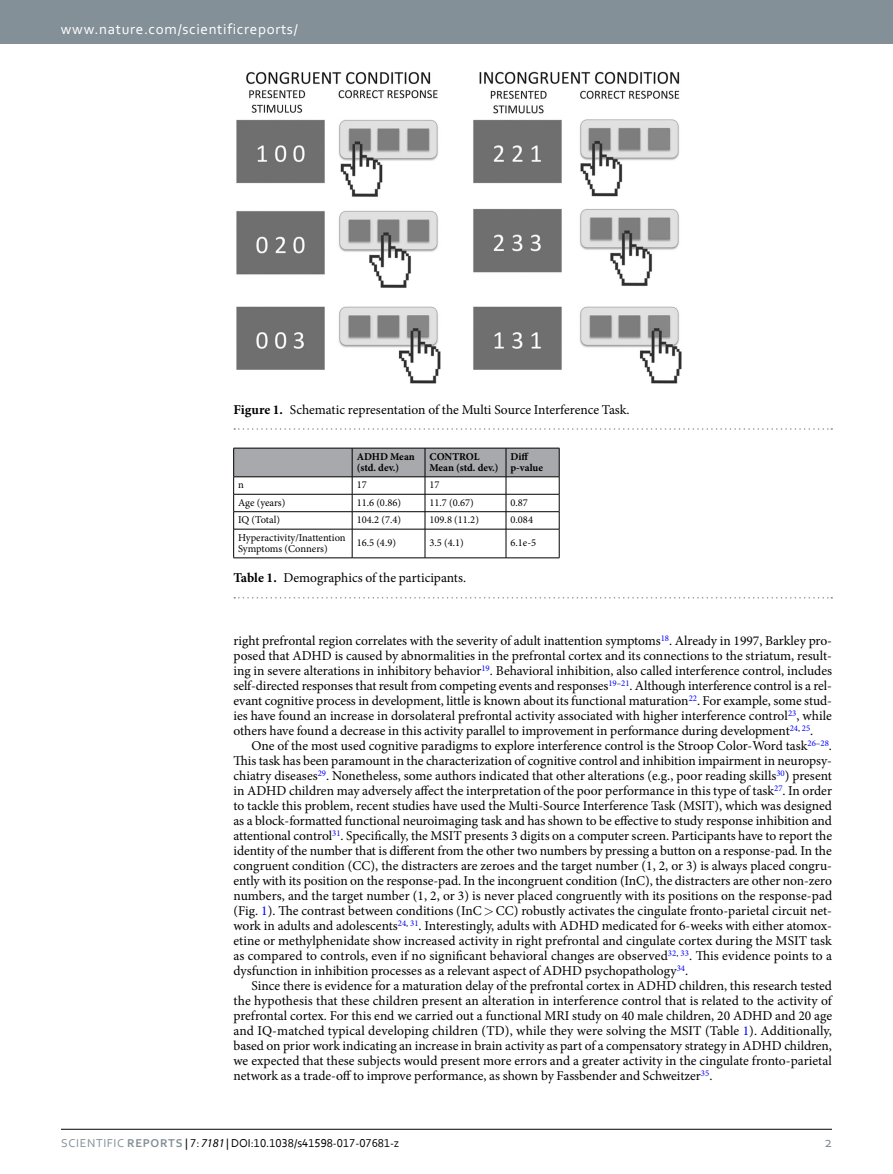
<style>
.page{position:relative;width:893px;height:1174px;background:#fff}
.page>*{position:absolute;margin:0;border:0;box-sizing:border-box;transform-origin:0 0}
.t1{font:15px "Corbel 2";letter-spacing:.045em;color:#fff}
.t2{font:15px "Corbel 2";color:#839097}
.t3{font:13.5px/15px "Minion Pro";letter-spacing:-.005em;color:#000;text-align:justify}
.t4{font:12px "Corbel";color:#000}
.t5{font:10.5px/11.2px "Minion Pro";color:#000}
.t6{font:700 10.5px/11.2px "Minion Pro";color:#000}
.s1{font-weight:700}
.s2{color:#00f}
.s3{font-family:"Corbel 2";color:#839097}
.s4{font-family:"Corbel Bold 2";color:#839097}
.s5{font-family:"Myriad Pro";font-style:italic}
</style>
<div class="page">
<div style="left:0;top:0;width:893px;height:43px;background:#839097"></div>
<hr style="left:61px;top:1129px;width:771px;height:1px;background:#000">
<img style="left:236px;top:71px;width:446px;height:313px">
<svg style="left:234px;top:428px;width:598px;height:2px"></svg>
<svg style="left:234px;top:597px;width:598px;height:1px"></svg>
<hr style="left:233px;top:557px;width:119px;height:1px;background:#000">
<hr style="left:352px;top:557px;width:73px;height:1px;background:#000">
<hr style="left:425px;top:557px;width:81px;height:1px;background:#000">
<svg style="left:233px;top:448px;width:327px;height:109px"></svg>
<hr style="left:506px;top:557px;width:53px;height:1px;background:#000">
<p class="t1" style="left:61px;top:19px;width:238px">www.nature.com/scientificreports/</p>
<p class="t3" style="left:233px;top:402px;width:398px"><span class="s1">Figure 1.</span> Schematic representation of the Multi Source Interference Task.</p>
<p class="t6" style="left:357px;top:450px;width:60px">ADHD Mean (std. dev.)</p>
<p class="t6" style="left:429px;top:450px;width:71px">CONTROL<br>Mean (std. dev.)</p>
<p class="t6" style="left:510px;top:450px;width:34px">Diff p-value</p>
<p class="t5" style="left:238px;top:479px;width:7px">n</p>
<p class="t5" style="left:357px;top:479px;width:12px">17</p>
<p class="t5" style="left:429px;top:479px;width:12px">17</p>
<p class="t5" style="left:238px;top:497px;width:49px">Age (years)</p>
<p class="t5" style="left:357px;top:497px;width:46px">11.6 (0.86)</p>
<p class="t5" style="left:429px;top:497px;width:46px">11.7 (0.67)</p>
<p class="t5" style="left:510px;top:497px;width:19px">0.87</p>
<p class="t5" style="left:238px;top:514px;width:43px">IQ (Total)</p>
<p class="t5" style="left:357px;top:514px;width:46px">104.2 (7.4)</p>
<p class="t5" style="left:429px;top:514px;width:51px">109.8 (11.2)</p>
<p class="t5" style="left:510px;top:514px;width:24px">0.084</p>
<p class="t5" style="left:238px;top:531px;width:109px">Hyperactivity/Inattention<br>Symptoms (Conners)</p>
<p class="t5" style="left:357px;top:537px;width:41px">16.5 (4.9)</p>
<p class="t5" style="left:429px;top:537px;width:36px">3.5 (4.1)</p>
<p class="t5" style="left:510px;top:537px;width:27px">6.1e-5</p>
<p class="t3" style="left:233px;top:570px;width:234px"><span class="s1">Table 1.</span> Demographics of the participants.</p>
<p class="t3" style="left:233px;top:633px;width:600px">right prefrontal region correlates with the severity of adult inattention symptoms<sup>18</sup>. Already in 1997, Barkley pro&shy;posed that ADHD is caused by abnormalities in the prefrontal cortex and its connections to the striatum, result&shy;ing in severe alterations in inhibitory behavior<sup>19</sup>. Behavioral inhibition, also called interference control, includes self-directed responses that result from competing events and responses<sup>19</sup><sup>–</sup><sup>21</sup>. Although interference control is a rel&shy;evant cognitive process in development, little is known about its functional maturation<sup>22</sup>. For example, some stud&shy;ies have found an increase in dorsolateral prefrontal activity associated with higher interference control<sup>23</sup>, while others have found a decrease in this activity parallel to improvement in performance during development<sup>24</sup><sup>,</sup> <sup>25</sup>.</p>
<p class="t3" style="left:233px;top:738px;width:600px;text-indent:18px">One of the most used cognitive paradigms to explore interference control is the Stroop Color-Word task<sup>26</sup><sup>–</sup><sup>28</sup>.<br>This task has been paramount in the characterization of cognitive control and inhibition impairment in neuropsy&shy;chiatry diseases<sup>29</sup>. Nonetheless, some authors indicated that other alterations (e.g., poor reading skills<sup>30</sup>) present in ADHD children may adversely affect the interpretation of the poor performance in this type of task<sup>27</sup>. In order to tackle this problem, recent studies have used the Multi-Source Interference Task (MSIT), which was designed as a block-formatted functional neuroimaging task and has shown to be effective to study response inhibition and attentional control<sup>31</sup>. Specifically, the MSIT presents 3 digits on a computer screen. Participants have to report the identity of the number that is different from the other two numbers by pressing a button on a response-pad. In the congruent condition (CC), the distracters are zeroes and the target number (1, 2, or 3) is always placed congru&shy;ently with its position on the response-pad. In the incongruent condition (InC), the distracters are other non-zero numbers, and the target number (1, 2, or 3) is never placed congruently with its positions on the response-pad (Fig. <span class="s2">1</span>). The contrast between conditions (InC CC) robustly activates the cingulate fronto-parietal circuit net&shy;work in adults and adolescents<sup>24</sup><sup>,</sup> <sup>31</sup>. Interestingly, adults with ADHD medicated for 6-weeks with either atomox&shy;etine or methylphenidate show increased activity in right prefrontal and cingulate cortex during the MSIT task as compared to controls, even if no significant behavioral changes are observed<sup>32</sup><sup>,</sup> <sup>33</sup>. This evidence points to a dysfunction in inhibition processes as a relevant aspect of ADHD psychopathology<sup>34</sup>.</p>
<p class="t3" style="left:233px;top:978px;width:600px;text-indent:18px">Since there is evidence for a maturation delay of the prefrontal cortex in ADHD children, this research tested the hypothesis that these children present an alteration in interference control that is related to the activity of prefrontal cortex. For this end we carried out a functional MRI study on 40 male children, 20 ADHD and 20 age and IQ-matched typical developing children (TD), while they were solving the MSIT (Table <span class="s2">1</span>). Additionally, based on prior work indicating an increase in brain activity as part of a compensatory strategy in ADHD children, we expected that these subjects would present more errors and a greater activity in the cingulate fronto-parietal network as a trade-off to improve performance, as shown by Fassbender and Schweitzer<sup>35</sup>.</p>
<p class="t4" style="left:61px;top:1135px;width:339px"><span class="s3">SCIENtIFIC</span> <span class="s4">REPORTS</span> | 7: <span class="s5">7181</span> | DOI:10.1038/s41598-017-07681-z</p>
<p class="t2" style="left:824px;top:1132px;width:9px">2</p>
</div>
